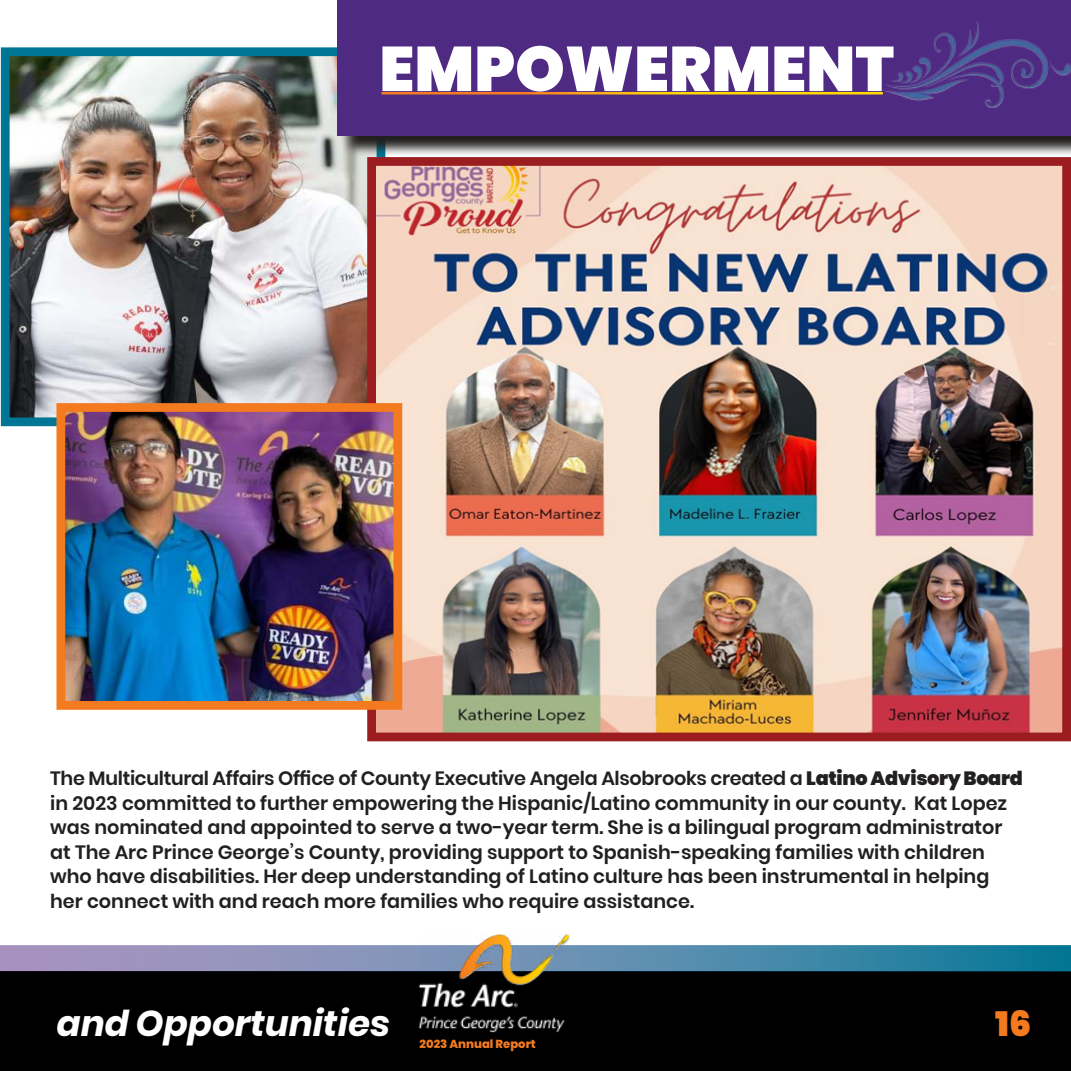
<style>
.page{position:relative;width:1071px;height:1071px;background:#fff}
.page>*{position:absolute;margin:0;border:0;box-sizing:border-box;transform-origin:0 0}
.t1{font:900 63px "Poppins";color:#fff}
.t2{font:italic 700 35.7px "Poppins";color:#fff}
.t3{font:900 35px "Poppins";color:#f47a1f}
.t4{font:600 19.25px/24.5px "Poppins";color:#221f1f}
.t5{font:800 11.55px "Poppins";color:#f47a1f}
.s1{font-weight:900}
</style>
<div class="page">
<img style="left:11px;top:57px;width:356px;height:359px">
<div style="left:1px;top:47px;width:384px;height:379px;border:9px solid #007695"></div>
<div style="left:0;top:971px;width:1071px;height:100px;background:#000"></div>
<svg style="left:0;top:945px;width:1068px;height:26px"></svg>
<svg style="left:340px;top:135px;width:731px;height:22px"></svg>
<div style="left:338px;top:0;width:733px;height:135px;background:#4f2a83"></div>
<img style="left:881px;top:21px;width:190px;height:87px">
<img style="left:382px;top:92px;width:501px;height:2px">
<img style="left:377px;top:167px;width:684px;height:564px">
<div style="left:367px;top:157px;width:704px;height:584px;border:9px solid #9b1d20"></div>
<img style="left:66px;top:413px;width:326px;height:287px">
<div style="left:56px;top:403px;width:346px;height:307px;border:9px solid #f47a1f"></div>
<img style="left:410px;top:934px;width:162px;height:99px">
<h1 class="t1" style="left:379px;top:29px;width:516px">EMPOWERMENT</h1>
<p class="t4" style="left:50px;top:766px;width:974px">The Multicultural Affairs Office of County Executive Angela Alsobrooks created a <span class="s1">Latino Advisory Board </span>in 2023 committed to further empowering the Hispanic/Latino community in our county. Kat Lopez was nominated and appointed to serve a two-year term. She is a bilingual program administrator at The Arc Prince George’s County, providing support to Spanish-speaking families with children who have disabilities. Her deep understanding of Latino culture has been instrumental in helping her connect with and reach more families who require assistance.</p>
<h2 class="t2" style="left:57px;top:1007px;width:335px">and Opportunities</h2>
<p class="t5" style="left:420px;top:1040px;width:118px">2023 Annual Report</p>
<h3 class="t3" style="left:995px;top:1001px;width:38px">16</h3>
</div>
